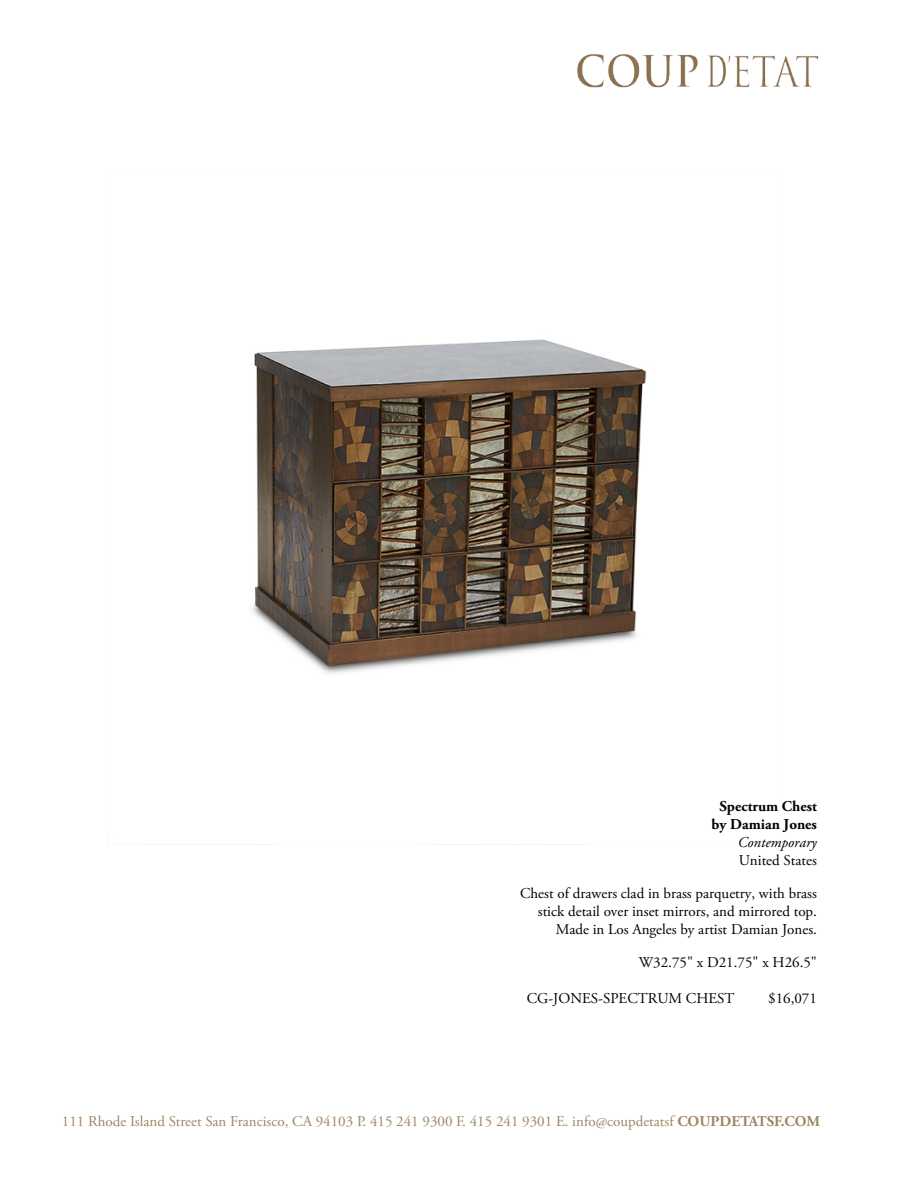
<style>
.page{position:relative;width:918px;height:1188px;background:#fff}
.page>*{position:absolute;margin:0;border:0;box-sizing:border-box;transform-origin:0 0}
.t1{font:15px/33px "Adobe Garamond Pro";color:#000;text-align:right}
.t2{font:15px "Adobe Garamond Pro";color:#9f8564}
.t3{font:700 15px/18px "Adobe Garamond Pro";color:#000;text-align:center}
.t4{font:italic 15px "Adobe Garamond Pro";color:#000}
.s1{font-weight:700}
</style>
<div class="page">
<img style="left:252px;top:339px;width:395px;height:506px">
<img style="left:577px;top:54px;width:242px;height:34px">
<p class="t3" style="left:712px;top:798px;width:107px">Spectrum Chest by Damian Jones</p>
<p class="t4" style="left:738px;top:834px;width:80px">Contemporary</p>
<p class="t1" style="left:520px;top:845px;width:298px">United States<br>Chest of drawers clad in brass parquetry, with brass</p>
<p class="t1" style="left:538px;top:903px;width:281px;line-height:18px">stick detail over inset mirrors, and mirrored top.<br>Made in Los Angeles by artist Damian Jones.</p>
<p class="t1" style="left:639px;top:947px;width:180px">W32.75" x D21.75" x H26.5"</p>
<p class="t1" style="left:527px;top:983px;width:209px">CG-JONES-SPECTRUM CHEST</p>
<p class="t1" style="left:768px;top:983px;width:50px">$16,071</p>
<p class="t2" style="left:62px;top:1112px;width:760px">111 Rhode Island Street San Francisco, CA 94103 P. 415 241 9300 F. 415 241 9301 E. info@coupdetatsf <span class="s1">COUPDETATSF.COM</span></p>
</div>
